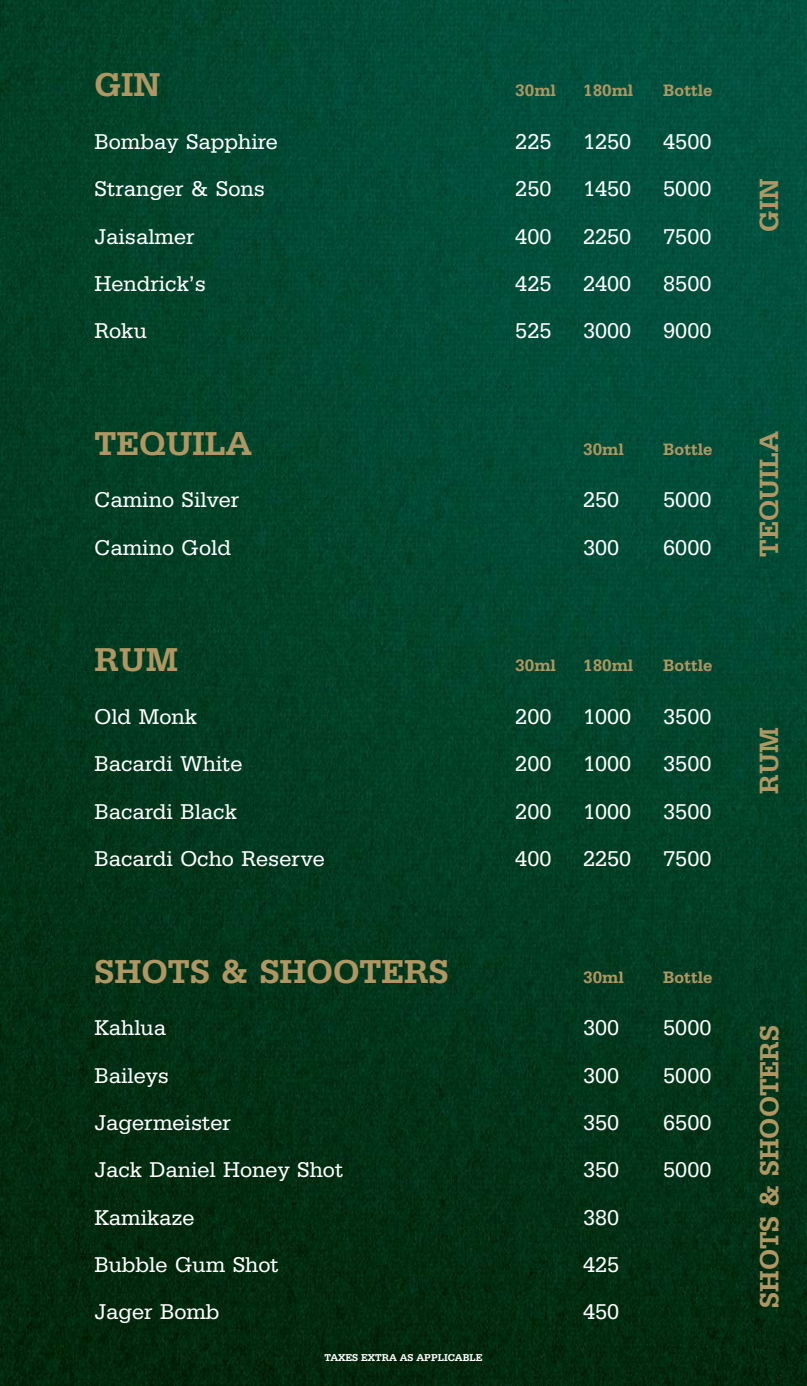
<style>
.page{position:relative;width:807px;height:1386px;background:#fff}
.page>*{position:absolute;margin:0;border:0;box-sizing:border-box;transform-origin:0 0}
.t1{font:700 35px "Serifa BT";color:#af9662}
.t2{font:700 28px "Serifa BT";color:#af9662}
.t3{font:22.75px "Serifa BT";color:#fff}
.t4{font:700 17.5px "Serifa BT";color:#af9662}
.t5{font:700 10.5px "Serifa BT";color:#fff}
</style>
<div class="page">
<img style="left:0;top:0;width:806px;height:1386px">
<h1 class="t1" style="left:94px;top:70px;width:68px">GIN</h1>
<p class="t4" style="left:515px;top:83px;width:42px">30ml</p>
<p class="t4" style="left:583px;top:83px;width:52px">180ml</p>
<p class="t4" style="left:663px;top:83px;width:51px">Bottle</p>
<p class="t3" style="left:94px;top:131px;width:185px">Bombay Sapphire</p>
<p class="t3" style="left:515px;top:131px;width:38px">225</p>
<p class="t3" style="left:583px;top:131px;width:50px">1250</p>
<p class="t3" style="left:663px;top:131px;width:50px">4500</p>
<p class="t3" style="left:94px;top:179px;width:172px">Stranger &amp; Sons</p>
<p class="t3" style="left:515px;top:179px;width:38px">250</p>
<p class="t3" style="left:583px;top:179px;width:50px">1450</p>
<p class="t3" style="left:663px;top:179px;width:50px">5000</p>
<p class="t3" style="left:94px;top:226px;width:101px">Jaisalmer</p>
<p class="t3" style="left:515px;top:226px;width:38px">400</p>
<p class="t3" style="left:583px;top:226px;width:50px">2250</p>
<p class="t3" style="left:663px;top:226px;width:50px">7500</p>
<p class="t3" style="left:94px;top:274px;width:113px">Hendrick’s</p>
<p class="t3" style="left:515px;top:274px;width:38px">425</p>
<p class="t3" style="left:583px;top:274px;width:50px">2400</p>
<p class="t3" style="left:663px;top:274px;width:50px">8500</p>
<p class="t3" style="left:94px;top:321px;width:54px">Roku</p>
<p class="t3" style="left:515px;top:321px;width:38px">525</p>
<p class="t3" style="left:583px;top:321px;width:50px">3000</p>
<p class="t3" style="left:663px;top:321px;width:50px">9000</p>
<h1 class="t1" style="left:94px;top:428px;width:159px">TEQUILA</h1>
<p class="t4" style="left:583px;top:442px;width:42px">30ml</p>
<p class="t4" style="left:663px;top:442px;width:51px">Bottle</p>
<p class="t3" style="left:94px;top:490px;width:146px">Camino Silver</p>
<p class="t3" style="left:583px;top:490px;width:38px">250</p>
<p class="t3" style="left:663px;top:490px;width:50px">5000</p>
<p class="t3" style="left:94px;top:537px;width:138px">Camino Gold</p>
<p class="t3" style="left:583px;top:537px;width:38px">300</p>
<p class="t3" style="left:663px;top:537px;width:50px">6000</p>
<h1 class="t1" style="left:94px;top:645px;width:85px">RUM</h1>
<p class="t4" style="left:515px;top:658px;width:42px">30ml</p>
<p class="t4" style="left:583px;top:658px;width:52px">180ml</p>
<p class="t4" style="left:663px;top:658px;width:51px">Bottle</p>
<p class="t3" style="left:94px;top:707px;width:104px">Old Monk</p>
<p class="t3" style="left:515px;top:707px;width:38px">200</p>
<p class="t3" style="left:583px;top:707px;width:50px">1000</p>
<p class="t3" style="left:663px;top:707px;width:50px">3500</p>
<p class="t3" style="left:94px;top:754px;width:149px">Bacardi White</p>
<p class="t3" style="left:515px;top:754px;width:38px">200</p>
<p class="t3" style="left:583px;top:754px;width:50px">1000</p>
<p class="t3" style="left:663px;top:754px;width:50px">3500</p>
<p class="t3" style="left:94px;top:801px;width:144px">Bacardi Black</p>
<p class="t3" style="left:515px;top:801px;width:38px">200</p>
<p class="t3" style="left:583px;top:801px;width:50px">1000</p>
<p class="t3" style="left:663px;top:801px;width:50px">3500</p>
<p class="t3" style="left:94px;top:849px;width:232px">Bacardi Ocho Reserve</p>
<p class="t3" style="left:515px;top:849px;width:38px">400</p>
<p class="t3" style="left:583px;top:849px;width:50px">2250</p>
<p class="t3" style="left:663px;top:849px;width:50px">7500</p>
<h1 class="t1" style="left:94px;top:956px;width:355px">SHOTS &amp; SHOOTERS</h1>
<p class="t4" style="left:583px;top:969px;width:42px">30ml</p>
<p class="t4" style="left:663px;top:969px;width:51px">Bottle</p>
<p class="t3" style="left:94px;top:1018px;width:73px">Kahlua</p>
<p class="t3" style="left:583px;top:1018px;width:38px">300</p>
<p class="t3" style="left:663px;top:1018px;width:50px">5000</p>
<p class="t3" style="left:94px;top:1065px;width:76px">Baileys</p>
<p class="t3" style="left:583px;top:1065px;width:38px">300</p>
<p class="t3" style="left:663px;top:1065px;width:50px">5000</p>
<p class="t3" style="left:94px;top:1113px;width:138px">Jagermeister</p>
<p class="t3" style="left:583px;top:1113px;width:38px">350</p>
<p class="t3" style="left:663px;top:1113px;width:50px">6500</p>
<p class="t3" style="left:94px;top:1160px;width:250px">Jack Daniel Honey Shot</p>
<p class="t3" style="left:583px;top:1160px;width:38px">350</p>
<p class="t3" style="left:663px;top:1160px;width:50px">5000</p>
<p class="t3" style="left:94px;top:1207px;width:102px">Kamikaze</p>
<p class="t3" style="left:583px;top:1207px;width:38px">380</p>
<p class="t3" style="left:94px;top:1255px;width:186px">Bubble Gum Shot</p>
<p class="t3" style="left:583px;top:1255px;width:38px">425</p>
<p class="t3" style="left:94px;top:1302px;width:126px">Jager Bomb</p>
<p class="t3" style="left:583px;top:1302px;width:38px">450</p>
<p class="t5" style="left:324px;top:1353px;width:159px">TAXES EXTRA AS APPLICABLE</p>
<p class="t2" style="left:756px;top:232px;width:54px;rotate:-90deg">GIN</p>
<p class="t2" style="left:756px;top:557px;width:127px;rotate:-90deg">TEQUILA</p>
<p class="t2" style="left:756px;top:794px;width:68px;rotate:-90deg">RUM</p>
<p class="t2" style="left:756px;top:1308px;width:284px;rotate:-90deg">SHOTS &amp; SHOOTERS</p>
</div>
